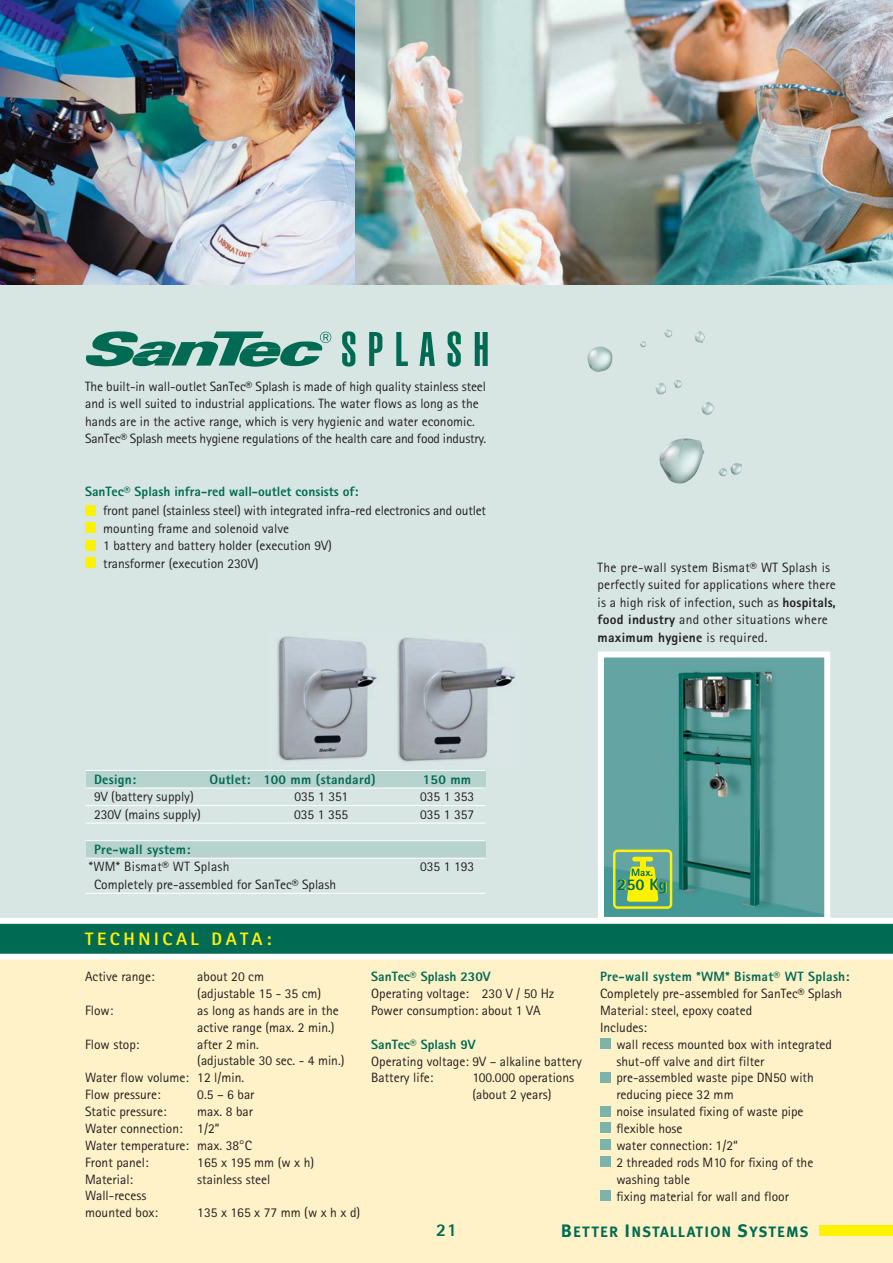
<style>
.page{position:relative;width:893px;height:1263px;background:#fff}
.page>*{position:absolute;margin:0;border:0;box-sizing:border-box;transform-origin:0 0}
.t1{font:800 18px "AT Rotis Sans Serif";letter-spacing:.2em;color:#fff200}
.t2{font:800 18px "AT Rotis Sans Serif";color:#006a53}
.t3{font:800 16.35px "AT Rotis Sans Serif";color:#006a53}
.t4{font:700 15px "Meta Plus";letter-spacing:.07em;color:#006a53}
.t5{font:13.5px/16.8px "AT Rotis Sans Serif";color:#231f20}
.t6{font:800 13.5px "AT Rotis Sans Serif";color:#006a53}
.t7{font:800 13.5px "AT Rotis Sans Serif";letter-spacing:.02em;color:#006a53}
.t8{font:13.5px "AT Rotis Sans Serif";letter-spacing:.02em;color:#231f20}
.t9{font:800 10.65px "AT Rotis Sans Serif";color:#006a53}
.s1{font-weight:800}
.s2{font-size:18px}
</style>
<div class="page">
<div style="left:0;top:0;width:892px;height:1263px;background:#d7e6e2"></div>
<div style="left:0;top:944px;width:892px;height:319px;background:#fff2c8"></div>
<img style="left:605px;top:659px;width:218px;height:257px">
<div style="left:598px;top:652px;width:232px;height:271px;border:6px solid #fff"></div>
<svg style="left:342px;top:331px;width:13px;height:36px"></svg>
<svg style="left:369px;top:332px;width:13px;height:34px"></svg>
<svg style="left:396px;top:332px;width:12px;height:34px"></svg>
<svg style="left:419px;top:332px;width:16px;height:34px"></svg>
<svg style="left:447px;top:331px;width:14px;height:36px"></svg>
<svg style="left:474px;top:332px;width:13px;height:34px"></svg>
<svg style="left:86px;top:331px;width:245px;height:36px"></svg>
<div style="left:85px;top:770px;width:400px;height:18px;background:#b7d3ce"></div>
<img style="left:354px;top:0;width:538px;height:285px">
<img style="left:0;top:0;width:354px;height:285px">
<img style="left:587px;top:329px;width:155px;height:155px">
<div style="left:819px;top:1225px;width:73px;height:11px;background:#fff200"></div>
<div style="left:600px;top:1039px;width:10px;height:10px;background:#7fb3a9"></div>
<div style="left:600px;top:1072px;width:10px;height:10px;background:#7fb3a9"></div>
<div style="left:600px;top:1106px;width:10px;height:10px;background:#7fb3a9"></div>
<div style="left:600px;top:1123px;width:10px;height:10px;background:#7fb3a9"></div>
<div style="left:600px;top:1140px;width:10px;height:10px;background:#7fb3a9"></div>
<div style="left:600px;top:1157px;width:10px;height:10px;background:#7fb3a9"></div>
<div style="left:600px;top:1190px;width:10px;height:11px;background:#7fb3a9"></div>
<div style="left:85px;top:505px;width:10px;height:10px;background:#fff200"></div>
<div style="left:85px;top:523px;width:10px;height:10px;background:#fff200"></div>
<div style="left:85px;top:540px;width:10px;height:10px;background:#fff200"></div>
<div style="left:85px;top:558px;width:10px;height:10px;background:#fff200"></div>
<div style="left:85px;top:841px;width:400px;height:17px;background:#b7d3ce"></div>
<hr style="left:85px;top:770px;width:400px;height:1px;background:#fff">
<hr style="left:85px;top:788px;width:51px;height:1px;background:#fff">
<hr style="left:136px;top:788px;width:110px;height:1px;background:#fff">
<svg style="left:246px;top:788px;width:25px;height:1px"></svg>
<hr style="left:271px;top:788px;width:50px;height:1px;background:#fff">
<hr style="left:321px;top:788px;width:50px;height:1px;background:#fff">
<hr style="left:379px;top:788px;width:92px;height:1px;background:#fff">
<svg style="left:471px;top:788px;width:14px;height:1px"></svg>
<hr style="left:85px;top:805px;width:30px;height:1px;background:#fff">
<hr style="left:115px;top:805px;width:75px;height:1px;background:#fff">
<hr style="left:194px;top:805px;width:148px;height:1px;background:#fff">
<hr style="left:348px;top:805px;width:126px;height:1px;background:#fff">
<hr style="left:85px;top:823px;width:40px;height:1px;background:#fff">
<hr style="left:125px;top:823px;width:72px;height:1px;background:#fff">
<hr style="left:201px;top:823px;width:35px;height:1px;background:#fff">
<hr style="left:236px;top:823px;width:112px;height:1px;background:#fff">
<hr style="left:348px;top:823px;width:126px;height:1px;background:#fff">
<hr style="left:85px;top:840px;width:400px;height:1px;background:#fff">
<hr style="left:85px;top:858px;width:105px;height:1px;background:#fff">
<hr style="left:190px;top:858px;width:295px;height:1px;background:#fff">
<hr style="left:85px;top:893px;width:195px;height:1px;background:#fff">
<hr style="left:280px;top:893px;width:56px;height:1px;background:#fff">
<hr style="left:336px;top:893px;width:149px;height:1px;background:#fff">
<hr style="left:632px;top:857px;width:21px;height:4px;background:#fff200;border-radius:2px">
<svg style="left:627px;top:861px;width:31px;height:41px"></svg>
<div style="left:613px;top:850px;width:59px;height:59px;border:2px solid #fff200;border-radius:3px"></div>
<div style="left:0;top:921px;width:892px;height:36px;background:#006a53"></div>
<div style="left:0;top:918px;width:892px;height:6px;background:#fff"></div>
<div style="left:0;top:954px;width:892px;height:6px;background:#fff"></div>
<img style="left:277px;top:636px;width:100px;height:125px">
<img style="left:397px;top:637px;width:119px;height:125px">
<p class="t5" style="left:85px;top:379px;width:402px;line-height:17.5px">The built-in wall-outlet SanTec® Splash is made of high quality stainless steel and is well suited to industrial applications. The water flows as long as the hands are in the active range, which is very hygienic and water economic.<br>SanTec® Splash meets hygiene regulations of the health care and food industry.</p>
<p class="t6" style="left:85px;top:487px;width:275px">SanTec® Splash infra-red wall-outlet consists of:</p>
<p class="t5" style="left:103px;top:503px;width:384px;line-height:17.5px">front panel (stainless steel) with integrated infra-red electronics and outlet mounting frame and solenoid valve<br>1 battery and battery holder (execution 9V)<br>transformer (execution 230V)</p>
<p class="t5" style="left:597px;top:560px;width:240px;line-height:17.5px">The pre-wall system Bismat® WT Splash is perfectly suited for applications where there is a high risk of infection, such as <span class="s1">hospitals, food industry</span> and other situations where <span class="s1">maximum hygiene</span> is required.</p>
<p class="t6" style="left:94px;top:774px;width:44px">Design:</p>
<p class="t7" style="left:209px;top:774px;width:168px">Outlet: 100 mm (standard)</p>
<p class="t6" style="left:423px;top:774px;width:50px">150 mm</p>
<p class="t5" style="left:94px;top:789px;width:101px">9V (battery supply)</p>
<p class="t5" style="left:294px;top:789px;width:55px">035 1 351</p>
<p class="t5" style="left:420px;top:789px;width:56px">035 1 353</p>
<p class="t5" style="left:94px;top:807px;width:108px">230V (mains supply)</p>
<p class="t5" style="left:294px;top:807px;width:56px">035 1 355</p>
<p class="t5" style="left:420px;top:807px;width:56px">035 1 357</p>
<p class="t7" style="left:94px;top:844px;width:98px">Pre-wall system:</p>
<p class="t8" style="left:89px;top:862px;width:142px">*WM* Bismat® WT Splash</p>
<p class="t5" style="left:420px;top:860px;width:56px">035 1 193</p>
<p class="t5" style="left:94px;top:877px;width:244px">Completely pre-assembled for SanTec® Splash</p>
<h1 class="t1" style="left:85px;top:932px;width:188px">TECHNICAL DATA:</h1>
<p class="t5" style="left:85px;top:969px;width:71px">Active range:</p>
<p class="t5" style="left:197px;top:969px;width:125px">about 20 cm (adjustable 15 - 35 cm)</p>
<p class="t5" style="left:85px;top:1003px;width:30px">Flow:</p>
<p class="t5" style="left:197px;top:1003px;width:143px">as long as hands are in the active range (max. 2 min.)</p>
<p class="t5" style="left:85px;top:1037px;width:56px">Flow stop:</p>
<p class="t5" style="left:197px;top:1037px;width:63px">after 2 min.</p>
<p class="t5" style="left:197px;top:1054px;width:149px">(adjustable 30 sec. - 4 min.)</p>
<p class="t5" style="left:85px;top:1071px;width:161px">Water flow volume: 12 l/min.</p>
<p class="t5" style="left:85px;top:1088px;width:77px">Flow pressure:</p>
<p class="t5" style="left:197px;top:1088px;width:59px">0.5 – 6 bar</p>
<p class="t5" style="left:85px;top:1104px;width:83px">Static pressure:</p>
<p class="t5" style="left:85px;top:1104px;width:169px;text-indent:112px">max. 8 bar<br>Water connection: 1/2”<br>Water temperature: max. 38 C<br>Front panel:</p>
<p class="t5" style="left:197px;top:1155px;width:118px">165 x 195 mm (w x h)</p>
<p class="t5" style="left:85px;top:1172px;width:49px">Material:</p>
<p class="t5" style="left:197px;top:1172px;width:75px">stainless steel</p>
<p class="t5" style="left:85px;top:1189px;width:74px">Wall-recess mounted box:</p>
<p class="t5" style="left:197px;top:1206px;width:164px">135 x 165 x 77 mm (w x h x d)</p>
<p class="t6" style="left:371px;top:972px;width:121px">SanTec® Splash 230V</p>
<p class="t5" style="left:371px;top:986px;width:185px">Operating voltage: 230 V / 50 Hz<br>Power consumption: about 1 VA</p>
<p class="t6" style="left:371px;top:1039px;width:106px">SanTec® Splash 9V</p>
<p class="t5" style="left:371px;top:1054px;width:212px">Operating voltage: 9V – alkaline battery<br>Battery life:</p>
<p class="t5" style="left:472px;top:1071px;width:103px">100.000 operations (about 2 years)</p>
<p class="t9" style="left:631px;top:868px;width:23px">Max.</p>
<p class="t3" style="left:617px;top:878px;width:51px">250 Kg</p>
<p class="t7" style="left:600px;top:972px;width:251px">Pre-wall system *WM* Bismat® WT Splash:</p>
<p class="t5" style="left:600px;top:986px;width:244px">Completely pre-assembled for SanTec® Splash<br>Material: steel, epoxy coated<br>Includes:</p>
<p class="t5" style="left:616px;top:1037px;width:217px">wall recess mounted box with integrated shut-off valve and dirt filter pre-assembled waste pipe DN50 with reducing piece 32 mm<br>noise insulated fixing of waste pipe flexible hose<br>water connection: 1/2“<br>2 threaded rods M10 for fixing of the washing table<br>fixing material for wall and floor</p>
<h1 class="t2" style="left:436px;top:1223px;width:23px">21</h1>
<p class="t4" style="left:561px;top:1226px;width:249px"><span class="s2">B</span>ETTER <span class="s2">I</span>NSTALLATION <span class="s2">S</span>YSTEMS</p>
</div>
